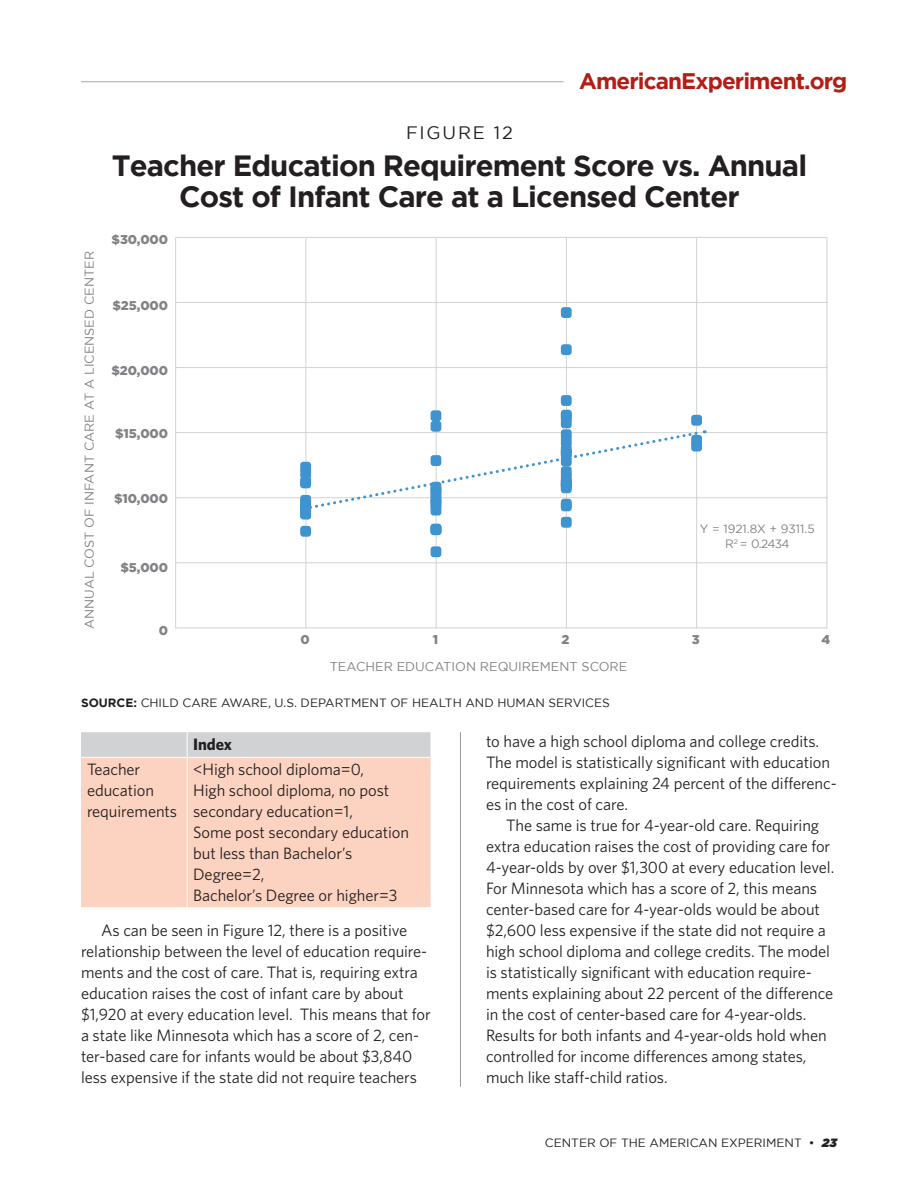
<style>
.page{position:relative;width:918px;height:1188px;background:#fff}
.page>*{position:absolute;margin:0;border:0;box-sizing:border-box;transform-origin:0 0}
.t1{font:700 29.25px/31.5px "Gotham";letter-spacing:-.03em;color:#231f20;text-align:center}
.t2{font:700 22.5px "Gotham";letter-spacing:-.04em;color:#b41d15}
.t3{font:18px "Gotham";letter-spacing:.1em;color:#231f20}
.Normal_wrd_20{font:16.5px/21px "Whitney";letter-spacing:-.005em;color:#231f20}
.Normal_wrd_20-2{font:700 16.5px "Whitney";letter-spacing:-.005em;color:#231f20}
.t4{font:12.75px "Gotham";color:#808285}
.t5{font:900 12.75px "Gotham";color:#808285}
.t6{font:12px "Gotham";color:#231f20}
.t7{font:12px "Gotham";letter-spacing:-.005em;color:#808285}
.s1{font-weight:700}
.s2{font-weight:900;font-style:italic}
</style>
<div class="page">
<hr style="left:81px;top:81px;width:483px;height:1px;background:#a8a9ad">
<hr style="left:175px;top:237px;width:653px;height:1px;background:#d1d2d4">
<hr style="left:175px;top:432px;width:653px;height:1px;background:#d1d2d4">
<hr style="left:175px;top:627px;width:653px;height:1px;background:#d1d2d4">
<hr style="left:175px;top:302px;width:653px;height:1px;background:#d1d2d4">
<hr style="left:175px;top:562px;width:653px;height:1px;background:#d1d2d4">
<hr style="left:827px;top:238px;width:1px;height:390px;background:#d1d2d4">
<hr style="left:175px;top:238px;width:1px;height:390px;background:#d1d2d4">
<hr style="left:566px;top:238px;width:1px;height:390px;background:#d1d2d4">
<hr style="left:306px;top:238px;width:1px;height:390px;background:#d1d2d4">
<div style="left:81px;top:758px;width:349px;height:149px;background:#fcd2c0"></div>
<div style="left:81px;top:732px;width:349px;height:25px;background:#d1d2d4"></div>
<hr style="left:187px;top:758px;width:1px;height:149px;background:#fff">
<hr style="left:175px;top:497px;width:653px;height:1px;background:#d1d2d4">
<hr style="left:175px;top:367px;width:653px;height:1px;background:#d1d2d4">
<hr style="left:696px;top:238px;width:1px;height:390px;background:#d1d2d4">
<hr style="left:436px;top:238px;width:1px;height:390px;background:#d1d2d4">
<div style="left:302px;top:470px;width:8px;height:7px;background:#3f93cf;border-radius:2px"></div>
<div style="left:300px;top:468px;width:11px;height:11px;border:3px solid #3f93cf;border-radius:2px"></div>
<div style="left:562px;top:397px;width:8px;height:7px;background:#3f93cf;border-radius:2px"></div>
<div style="left:561px;top:395px;width:11px;height:11px;border:3px solid #3f93cf;border-radius:2px"></div>
<div style="left:693px;top:416px;width:7px;height:8px;background:#3f93cf;border-radius:2px"></div>
<div style="left:691px;top:415px;width:11px;height:11px;border:3px solid #3f93cf;border-radius:2px"></div>
<div style="left:432px;top:412px;width:8px;height:8px;background:#3f93cf;border-radius:2px"></div>
<div style="left:431px;top:410px;width:10px;height:11px;border:3px solid #3f93cf;border-radius:2px"></div>
<div style="left:562px;top:309px;width:8px;height:7px;background:#3f93cf;border-radius:2px"></div>
<div style="left:561px;top:307px;width:11px;height:11px;border:3px solid #3f93cf;border-radius:2px"></div>
<div style="left:562px;top:518px;width:8px;height:8px;background:#3f93cf;border-radius:2px"></div>
<div style="left:561px;top:517px;width:11px;height:11px;border:3px solid #3f93cf;border-radius:2px"></div>
<div style="left:300px;top:477px;width:11px;height:10px;border:3px solid #3f93cf;border-radius:2px"></div>
<div style="left:432px;top:525px;width:8px;height:8px;background:#3f93cf;border-radius:2px"></div>
<div style="left:431px;top:524px;width:10px;height:11px;border:3px solid #3f93cf;border-radius:2px"></div>
<div style="left:302px;top:510px;width:8px;height:8px;background:#3f93cf;border-radius:2px"></div>
<div style="left:300px;top:509px;width:11px;height:11px;border:3px solid #3f93cf;border-radius:2px"></div>
<div style="left:562px;top:419px;width:8px;height:8px;background:#3f93cf;border-radius:2px"></div>
<div style="left:561px;top:417px;width:11px;height:11px;border:3px solid #3f93cf;border-radius:2px"></div>
<div style="left:562px;top:346px;width:8px;height:8px;background:#3f93cf;border-radius:2px"></div>
<div style="left:561px;top:344px;width:11px;height:11px;border:3px solid #3f93cf;border-radius:2px"></div>
<div style="left:561px;top:411px;width:11px;height:11px;border:3px solid #3f93cf;border-radius:2px"></div>
<div style="left:432px;top:548px;width:8px;height:8px;background:#3f93cf;border-radius:2px"></div>
<div style="left:431px;top:546px;width:10px;height:11px;border:3px solid #3f93cf;border-radius:2px"></div>
<div style="left:302px;top:496px;width:8px;height:8px;background:#3f93cf;border-radius:2px"></div>
<div style="left:300px;top:495px;width:11px;height:11px;border:3px solid #3f93cf;border-radius:2px"></div>
<div style="left:302px;top:479px;width:8px;height:8px;background:#3f93cf;border-radius:2px"></div>
<div style="left:300px;top:478px;width:11px;height:10px;border:3px solid #3f93cf;border-radius:2px"></div>
<div style="left:562px;top:411px;width:8px;height:8px;background:#3f93cf;border-radius:2px"></div>
<div style="left:561px;top:410px;width:11px;height:11px;border:3px solid #3f93cf;border-radius:2px"></div>
<div style="left:300px;top:501px;width:11px;height:11px;border:3px solid #3f93cf;border-radius:2px"></div>
<div style="left:300px;top:502px;width:11px;height:11px;border:3px solid #3f93cf;border-radius:2px"></div>
<div style="left:431px;top:505px;width:10px;height:10px;border:3px solid #3f93cf;border-radius:2px"></div>
<div style="left:302px;top:463px;width:8px;height:8px;background:#3f93cf;border-radius:2px"></div>
<div style="left:300px;top:462px;width:11px;height:11px;border:3px solid #3f93cf;border-radius:2px"></div>
<div style="left:302px;top:527px;width:8px;height:8px;background:#3f93cf;border-radius:2px"></div>
<div style="left:300px;top:526px;width:11px;height:11px;border:3px solid #3f93cf;border-radius:2px"></div>
<div style="left:302px;top:505px;width:8px;height:8px;background:#3f93cf;border-radius:2px"></div>
<div style="left:300px;top:504px;width:11px;height:10px;border:3px solid #3f93cf;border-radius:2px"></div>
<div style="left:432px;top:422px;width:8px;height:8px;background:#3f93cf;border-radius:2px"></div>
<div style="left:431px;top:421px;width:10px;height:11px;border:3px solid #3f93cf;border-radius:2px"></div>
<svg style="left:305px;top:429px;width:400px;height:82px"></svg>
<hr style="left:460px;top:732px;width:1px;height:355px;background:#939598">
<h2 class="t2" style="left:579px;top:68px;width:270px">AmericanExperiment.org</h2>
<p class="t3" style="left:406px;top:123px;width:108px">FIGURE 12</p>
<p class="t1" style="left:112px;top:149px;width:697px">Teacher Education Requirement Score vs. Annual<br>Cost of Infant Care at a Licensed Center</p>
<p class="t4" style="left:82px;top:629px;width:379px;rotate:-90deg">ANNUAL COST OF INFANT CARE AT A LICENSED CENTER</p>
<p class="t5" style="left:112px;top:232px;width:58px">$30,000</p>
<p class="t5" style="left:112px;top:298px;width:57px">$25,000</p>
<p class="t5" style="left:111px;top:364px;width:58px">$20,000</p>
<p class="t5" style="left:115px;top:426px;width:55px">$15,000</p>
<p class="t5" style="left:114px;top:491px;width:56px">$10,000</p>
<p class="t5" style="left:120px;top:561px;width:49px">$5,000</p>
<p class="t5" style="left:159px;top:623px;width:11px">0</p>
<p class="t7" style="left:700px;top:523px;width:116px">Y = 1921.8X + 9311.5</p>
<p class="t7" style="left:725px;top:537px;width:66px">R<sup>2</sup> = 0.2434</p>
<p class="t5" style="left:301px;top:632px;width:11px">0</p>
<p class="t5" style="left:562px;top:632px;width:9px">2</p>
<p class="t5" style="left:692px;top:632px;width:9px">3</p>
<p class="t5" style="left:433px;top:632px;width:7px">1</p>
<p class="t5" style="left:822px;top:632px;width:10px">4</p>
<p class="t4" style="left:330px;top:659px;width:299px">TEACHER EDUCATION REQUIREMENT SCORE</p>
<p class="t6" style="left:81px;top:696px;width:530px"><span class="s1">SOURCE:</span> CHILD CARE AWARE, U.S. DEPARTMENT OF HEALTH AND HUMAN SERVICES</p>
<p class="Normal_wrd_20-2" style="left:193px;top:734px;width:40px">Index</p>
<p class="Normal_wrd_20" style="left:87px;top:759px;width:92px">Teacher education requirements</p>
<p class="Normal_wrd_20" style="left:193px;top:759px;width:172px">&lt;High school diploma=0,</p>
<p class="Normal_wrd_20" style="left:193px;top:780px;width:198px">High school diploma, no post secondary education=1,</p>
<p class="Normal_wrd_20" style="left:193px;top:822px;width:217px">Some post secondary education but less than Bachelor’s<br>Degree=2,</p>
<p class="Normal_wrd_20" style="left:193px;top:885px;width:206px">Bachelor’s Degree or higher=3</p>
<p class="Normal_wrd_20" style="left:81px;top:919px;width:351px;text-indent:20px">As can be seen in Figure 12, there is a positive relationship between the level of education require&shy;ments and the cost of care. That is, requiring extra education raises the cost of infant care by about $1,920 at every education level. This means that for a state like Minnesota which has a score of 2, cen&shy;ter-based care for infants would be about $3,840 less expensive if the state did not require teachers</p>
<p class="Normal_wrd_20" style="left:486px;top:730px;width:352px">to have a high school diploma and college credits.<br>The model is statistically significant with education requirements explaining 24 percent of the differenc&shy;es in the cost of care.</p>
<p class="Normal_wrd_20" style="left:486px;top:814px;width:350px;text-indent:20px">The same is true for 4-year-old care. Requiring extra education raises the cost of providing care for 4-year-olds by over $1,300 at every education level.<br>For Minnesota which has a score of 2, this means center-based care for 4-year-olds would be about $2,600 less expensive if the state did not require a high school diploma and college credits. The model is statistically significant with education require&shy;ments explaining about 22 percent of the difference in the cost of center-based care for 4-year-olds.<br>Results for both infants and 4-year-olds hold when controlled for income differences among states, much like staff-child ratios.</p>
<p class="t6" style="left:545px;top:1136px;width:294px">CENTER OF THE AMERICAN EXPERIMENT • <span class="s2">23</span></p>
</div>
